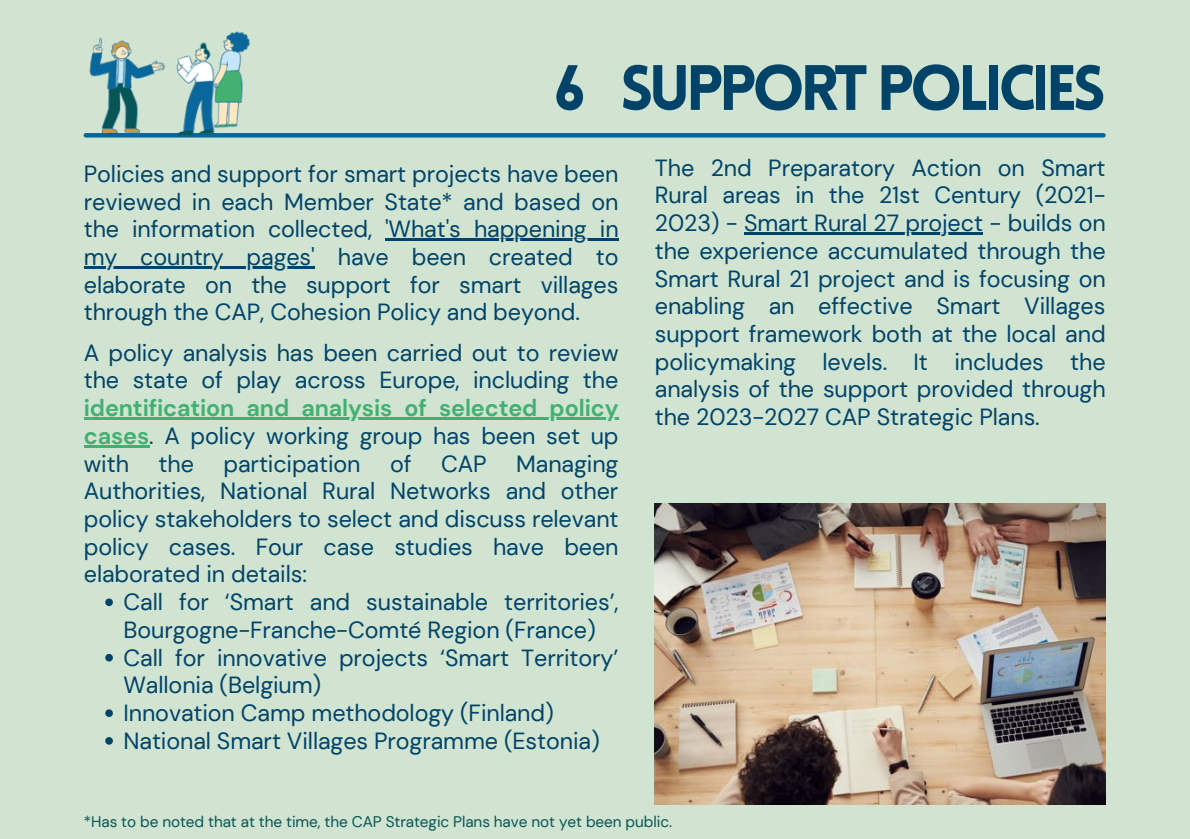
<style>
.page{position:relative;width:1190px;height:839px;background:#fff}
.page>*{position:absolute;margin:0;border:0;box-sizing:border-box;transform-origin:0 0}
.t1{font:900 62.6px "Lovelo";letter-spacing:-.075em;color:#004369}
.t2{font:23.4px/27.8px "DM Sans";letter-spacing:-.005em;color:#004369;text-align:justify}
.t3{font:700 23.4px/27.8px "DM Sans";letter-spacing:-.005em;color:#42b072;text-align:justify}
.t4{font:15.4px "DM Sans";letter-spacing:-.005em;color:#075555}
.s1{font-weight:400;color:#004369}
</style>
<div class="page">
<div style="left:0;top:0;width:1190px;height:838px;background:#d0e4d1"></div>
<hr style="left:86px;top:133px;width:1017px;height:4px;background:#06679b">
<img style="left:84px;top:31px;width:171px;height:107px">
<img style="left:655px;top:503px;width:451px;height:301px">
<svg style="left:105px;top:598px;width:8px;height:8px"></svg>
<svg style="left:105px;top:654px;width:8px;height:7px"></svg>
<svg style="left:105px;top:709px;width:8px;height:8px"></svg>
<svg style="left:105px;top:737px;width:8px;height:7px"></svg>
<hr style="left:385px;top:238px;width:234px;height:3px;background:#004369">
<hr style="left:84px;top:266px;width:231px;height:2px;background:#004369">
<hr style="left:84px;top:417px;width:534px;height:2px;background:#42b072">
<hr style="left:84px;top:445px;width:65px;height:2px;background:#42b072">
<hr style="left:744px;top:232px;width:239px;height:3px;background:#004369">
<h1 class="t1" style="left:554px;top:63px;width:553px">6 SUPPORT POLICIES</h1>
<p class="t2" style="left:84px;top:160px;width:536px">Policies and support for smart projects have been reviewed in each Member State* and based on the information collected, 'What's happening in my country pages' have been created to elaborate on the support for smart villages through the CAP, Cohesion Policy and beyond.</p>
<p class="t2" style="left:84px;top:339px;width:536px">A policy analysis has been carried out to review the state of play across Europe, including the</p>
<p class="t3" style="left:84px;top:394px;width:536px">identification and analysis of selected policy cases<span class="s1">. A policy working group has been set up with</span></p>
<p class="t2" style="left:84px;top:449px;width:536px;text-indent:432px">Managing Authorities, National Rural Networks and other policy stakeholders to select and discuss relevant policy cases. Four case studies have been elaborated in details:</p>
<p class="t2" style="left:159px;top:449px;width:37px">the</p>
<p class="t2" style="left:224px;top:449px;width:138px">participation</p>
<p class="t2" style="left:390px;top:449px;width:23px">of</p>
<p class="t2" style="left:441px;top:449px;width:47px">CAP</p>
<p class="t2" style="left:124px;top:588px;width:497px;text-align:left">Call for ‘Smart and sustainable territories’, Bourgogne-Franche-Comté Region (France)<br>Call for innovative projects ‘Smart Territory’ Wallonia (Belgium)<br>Innovation Camp methodology (Finland)<br>National Smart Villages Programme (Estonia)</p>
<p class="t2" style="left:655px;top:154px;width:452px">The 2nd Preparatory Action on Smart Rural areas in the 21st Century (2021- 2023) - Smart Rural 27 project - builds on the experience accumulated through the Smart Rural 21 project and is focusing on enabling an effective Smart Villages support framework both at the local and policymaking levels. It includes the analysis of the support provided through the 2023-2027 CAP Strategic Plans.</p>
<p class="t4" style="left:84px;top:812px;width:590px">*Has to be noted that at the time, the CAP Strategic Plans have not yet been public.</p>
</div>
